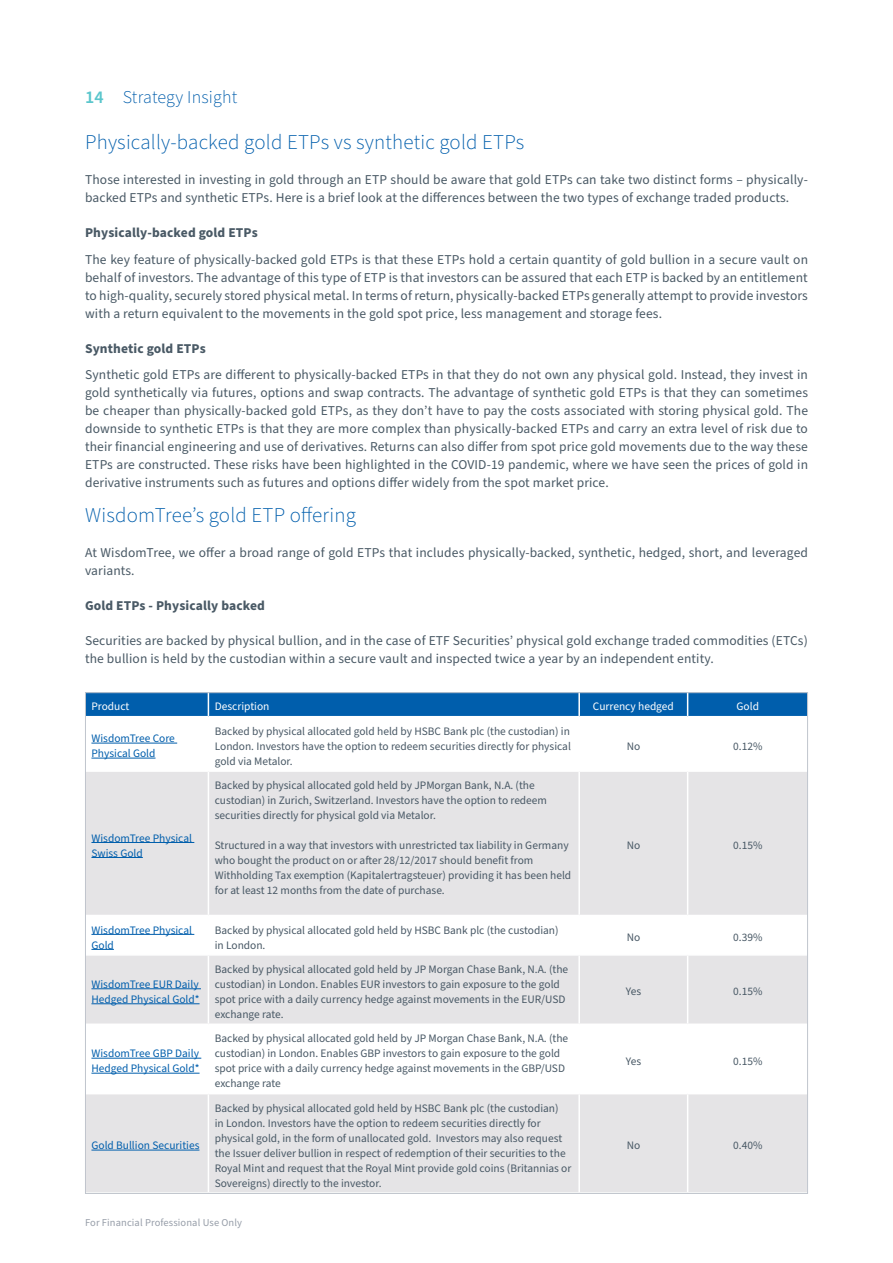
<style>
.page{position:relative;width:893px;height:1263px;background:#fff}
.page>*{position:absolute;margin:0;border:0;box-sizing:border-box;transform-origin:0 0}
.t1{font:300 21px "Source Sans Pro";letter-spacing:.01em;color:#005eac}
.t2{font:300 18px "Source Sans Pro";letter-spacing:.01em;color:#005eac}
.t3{font:13.5px/18px "Source Sans Pro";letter-spacing:.01em;color:#495965}
.t4{font:700 13.5px "Source Sans Pro";letter-spacing:.01em;color:#495965}
.t5{font:11.4px/15px "Source Sans Pro";color:#485865}
.t6{font:11.4px/15px "Source Sans Pro";color:#005eac}
.t7{font:11.4px "Source Sans Pro";color:#fff}
.t8{font:10.5px "Source Sans Pro";letter-spacing:.01em;color:#979ea9}
.s1{font-weight:600;color:#5bc6cc}
</style>
<div class="page">
<svg style="left:87px;top:772px;width:719px;height:420px;fill:#e5e4e6"></svg>
<div style="left:87px;top:694px;width:719px;height:22px;background:#005eac"></div>
<hr style="left:208px;top:772px;width:1px;height:143px;background:#fff">
<hr style="left:578px;top:772px;width:2px;height:143px;background:#fff">
<hr style="left:687px;top:772px;width:1px;height:143px;background:#fff">
<hr style="left:85px;top:915px;width:123px;height:1px;background:#fff">
<hr style="left:208px;top:915px;width:371px;height:1px;background:#fff">
<hr style="left:208px;top:916px;width:1px;height:38px;background:#fff">
<hr style="left:579px;top:915px;width:109px;height:1px;background:#fff">
<hr style="left:578px;top:916px;width:2px;height:38px;background:#fff">
<hr style="left:688px;top:915px;width:121px;height:1px;background:#fff">
<hr style="left:687px;top:916px;width:1px;height:38px;background:#fff">
<hr style="left:85px;top:954px;width:123px;height:2px;background:#fff">
<hr style="left:208px;top:954px;width:371px;height:2px;background:#fff">
<hr style="left:208px;top:956px;width:1px;height:67px;background:#fff">
<hr style="left:579px;top:954px;width:109px;height:2px;background:#fff">
<hr style="left:578px;top:956px;width:2px;height:67px;background:#fff">
<hr style="left:688px;top:954px;width:121px;height:2px;background:#fff">
<hr style="left:687px;top:956px;width:1px;height:67px;background:#fff">
<hr style="left:85px;top:1023px;width:123px;height:2px;background:#fff">
<hr style="left:208px;top:1023px;width:371px;height:2px;background:#fff">
<hr style="left:208px;top:1025px;width:1px;height:68px;background:#fff">
<hr style="left:579px;top:1023px;width:109px;height:2px;background:#fff">
<hr style="left:578px;top:1025px;width:2px;height:68px;background:#fff">
<hr style="left:688px;top:1023px;width:121px;height:2px;background:#fff">
<hr style="left:687px;top:1025px;width:1px;height:68px;background:#fff">
<hr style="left:85px;top:1093px;width:123px;height:1px;background:#fff">
<hr style="left:208px;top:1093px;width:371px;height:1px;background:#fff">
<hr style="left:208px;top:1094px;width:1px;height:98px;background:#fff">
<hr style="left:579px;top:1093px;width:109px;height:1px;background:#fff">
<hr style="left:578px;top:1094px;width:2px;height:98px;background:#fff">
<hr style="left:688px;top:1093px;width:121px;height:1px;background:#fff">
<hr style="left:687px;top:1094px;width:1px;height:98px;background:#fff">
<hr style="left:91px;top:743px;width:86px;height:1px;background:#005eac">
<hr style="left:91px;top:758px;width:65px;height:1px;background:#005eac">
<hr style="left:91px;top:842px;width:103px;height:1px;background:#005eac">
<hr style="left:91px;top:857px;width:52px;height:1px;background:#005eac">
<hr style="left:91px;top:934px;width:103px;height:1px;background:#005eac">
<svg style="left:91px;top:949px;width:23px;height:1px"></svg>
<hr style="left:91px;top:988px;width:110px;height:1px;background:#005eac">
<hr style="left:91px;top:1003px;width:109px;height:1px;background:#005eac">
<hr style="left:91px;top:1058px;width:110px;height:1px;background:#005eac">
<hr style="left:91px;top:1073px;width:109px;height:1px;background:#005eac">
<hr style="left:91px;top:1150px;width:108px;height:1px;background:#005eac">
<h2 class="t2" style="left:85px;top:85px;width:154px"><span class="s1">14</span> Strategy Insight</h2>
<h1 class="t1" style="left:85px;top:128px;width:441px">Physically-backed gold ETPs vs synthetic gold ETPs</h1>
<p class="t3" style="left:85px;top:171px;width:724px">Those interested in investing in gold through an ETP should be aware that gold ETPs can take two distinct forms – physically&shy;backed ETPs and synthetic ETPs. Here is a brief look at the differences between the two types of exchange traded products.</p>
<p class="t4" style="left:85px;top:223px;width:174px">Physically-backed gold ETPs</p>
<p class="t3" style="left:85px;top:251px;width:724px;text-align:justify">The key feature of physically-backed gold ETPs is that these ETPs hold a certain quantity of gold bullion in a secure vault on behalf of investors. The advantage of this type of ETP is that investors can be assured that each ETP is backed by an entitlement to high-quality, securely stored physical metal. In terms of return, physically-backed ETPs generally attempt to provide investors with a return equivalent to the movements in the gold spot price, less management and storage fees.</p>
<p class="t4" style="left:85px;top:339px;width:122px">Synthetic gold ETPs</p>
<p class="t3" style="left:85px;top:366px;width:724px;text-align:justify">Synthetic gold ETPs are different to physically-backed ETPs in that they do not own any physical gold. Instead, they invest in gold synthetically via futures, options and swap contracts. The advantage of synthetic gold ETPs is that they can sometimes be cheaper than physically-backed gold ETPs, as they don’t have to pay the costs associated with storing physical gold. The downside to synthetic ETPs is that they are more complex than physically-backed ETPs and carry an extra level of risk due to their financial engineering and use of derivatives. Returns can also differ from spot price gold movements due to the way these ETPs are constructed. These risks have been highlighted in the COVID-19 pandemic, where we have seen the prices of gold in derivative instruments such as futures and options differ widely from the spot market price.</p>
<h1 class="t1" style="left:85px;top:501px;width:272px">WisdomTree’s gold ETP offering</h1>
<p class="t3" style="left:85px;top:544px;width:724px">At WisdomTree, we offer a broad range of gold ETPs that includes physically-backed, synthetic, hedged, short, and leveraged variants.</p>
<p class="t4" style="left:85px;top:596px;width:181px">Gold ETPs - Physically backed</p>
<p class="t3" style="left:85px;top:632px;width:724px">Securities are backed by physical bullion, and in the case of ETF Securities’ physical gold exchange traded commodities (ETCs) the bullion is held by the custodian within a secure vault and inspected twice a year by an independent entity.</p>
<p class="t7" style="left:91px;top:699px;width:39px">Product</p>
<p class="t7" style="left:215px;top:699px;width:56px">Description</p>
<p class="t7" style="left:593px;top:699px;width:82px">Currency hedged</p>
<p class="t7" style="left:737px;top:699px;width:24px">Gold</p>
<p class="t6" style="left:91px;top:731px;width:85px">WisdomTree Core<br>Physical Gold</p>
<p class="t5" style="left:215px;top:724px;width:358px;text-align:justify">Backed by physical allocated gold held by HSBC Bank plc (the custodian) in London. Investors have the option to redeem securities directly for physical gold via Metalor.</p>
<p class="t5" style="left:627px;top:739px;width:15px">No</p>
<p class="t5" style="left:733px;top:739px;width:31px">0.12%</p>
<p class="t6" style="left:91px;top:831px;width:102px">WisdomTree Physical<br>Swiss Gold</p>
<p class="t5" style="left:215px;top:778px;width:334px">Backed by physical allocated gold held by JPMorgan Bank, N.A. (the custodian) in Zurich, Switzerland. Investors have the option to redeem securities directly for physical gold via Metalor.</p>
<p class="t5" style="left:215px;top:838px;width:358px">Structured in a way that investors with unrestricted tax liability in Germany who bought the product on or after 28/12/2017 should benefit from Withholding Tax exemption (Kapitalertragsteuer) providing it has been held for at least 12 months from the date of purchase.</p>
<p class="t5" style="left:627px;top:838px;width:15px">No</p>
<p class="t5" style="left:733px;top:838px;width:31px">0.15%</p>
<p class="t6" style="left:91px;top:922px;width:102px">WisdomTree Physical<br>Gold</p>
<p class="t5" style="left:215px;top:922px;width:345px">Backed by physical allocated gold held by HSBC Bank plc (the custodian) in London.</p>
<p class="t5" style="left:627px;top:930px;width:15px">No</p>
<p class="t5" style="left:733px;top:930px;width:31px">0.39%</p>
<p class="t6" style="left:91px;top:977px;width:110px">WisdomTree EUR Daily<br>Hedged Physical Gold*</p>
<p class="t5" style="left:215px;top:962px;width:355px">Backed by physical allocated gold held by JP Morgan Chase Bank, N.A. (the custodian) in London. Enables EUR investors to gain exposure to the gold spot price with a daily currency hedge against movements in the EUR/USD exchange rate.</p>
<p class="t5" style="left:626px;top:984px;width:17px">Yes</p>
<p class="t5" style="left:733px;top:984px;width:31px">0.15%</p>
<p class="t6" style="left:91px;top:1046px;width:110px">WisdomTree GBP Daily<br>Hedged Physical Gold*</p>
<p class="t6" style="left:91px;top:1138px;width:109px">Gold Bullion Securities</p>
<p class="t5" style="left:215px;top:1031px;width:355px">Backed by physical allocated gold held by JP Morgan Chase Bank, N.A. (the custodian) in London. Enables GBP investors to gain exposure to the gold spot price with a daily currency hedge against movements in the GBP/USD exchange rate</p>
<p class="t5" style="left:215px;top:1101px;width:358px">Backed by physical allocated gold held by HSBC Bank plc (the custodian)<br>in London. Investors have the option to redeem securities directly for physical gold, in the form of unallocated gold. Investors may also request the Issuer deliver bullion in respect of redemption of their securities to the Royal Mint and request that the Royal Mint provide gold coins (Britannias or Sovereigns) directly to the investor.</p>
<p class="t8" style="left:85px;top:1215px;width:159px">For Financial Professional Use Only</p>
<p class="t5" style="left:626px;top:1054px;width:17px">Yes</p>
<p class="t5" style="left:733px;top:1054px;width:31px">0.15%</p>
<p class="t5" style="left:627px;top:1138px;width:15px">No</p>
<p class="t5" style="left:733px;top:1138px;width:31px">0.40%</p>
</div>
